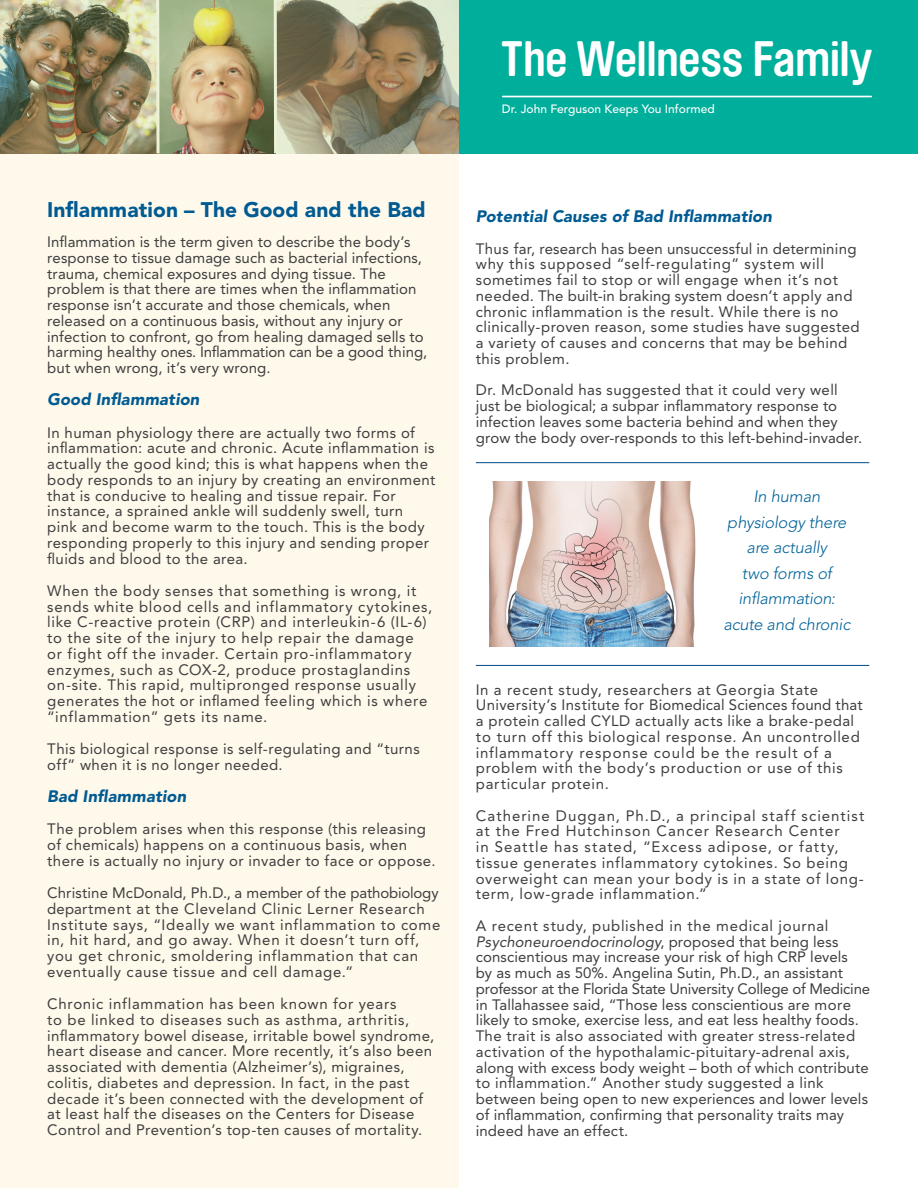
<style>
.page{position:relative;width:918px;height:1188px;background:#fff}
.page>*{position:absolute;margin:0;border:0;box-sizing:border-box;transform-origin:0 0}
.t1{font:700 49.2px "Brauer Neue";letter-spacing:-.01em;color:#fff}
.t2{font:900 21px "Avenir";letter-spacing:.005em;color:#005b93}
.t3{font:italic 300 16.5px/25.5px "Avenir";letter-spacing:-.01em;color:#006399;text-align:center}
.t4{font:italic 900 16.5px "Avenir";letter-spacing:.01em;color:#005b93}
.t5{font:15px/15.8px "Avenir";letter-spacing:.025em;color:#3e3e3f}
.t6{font:15px/15.8px "Avenir";letter-spacing:.045em;color:#3e3e3f}
.t7{font:15px/15.8px "Avenir";letter-spacing:.005em;color:#3e3e3f}
.t8{font:15px/15.8px "Avenir";letter-spacing:.06em;color:#3e3e3f}
.t9{font:500 12px "Avenir";color:#fff}
.s1{font-style:italic}
</style>
<div class="page">
<div style="left:0;top:149px;width:459px;height:1039px;background:#fff9eb"></div>
<hr style="left:476px;top:462px;width:393px;height:1px;background:#004a87">
<hr style="left:476px;top:665px;width:393px;height:1px;background:#004a87">
<div style="left:459px;top:0;width:459px;height:153px;background:#00af9b"></div>
<hr style="left:503px;top:96px;width:368px;height:1px;background:#fff">
<img style="left:0;top:0;width:459px;height:153px">
<img style="left:489px;top:481px;width:207px;height:166px">
<h2 class="t2" style="left:47px;top:197px;width:380px">Inflammation – The Good and the Bad</h2>
<p class="t7" style="left:47px;top:234px;width:382px">Inflammation is the term given to describe the body’s response to tissue damage such as bacterial infections, trauma, chemical exposures and dying tissue. The problem is that there are times when the inflammation response isn’t accurate and those chemicals, when released on a continuous basis, without any injury or infection to confront, go from healing damaged sells to harming healthy ones. Inflammation can be a good thing, but when wrong, it’s very wrong.</p>
<p class="t4" style="left:47px;top:390px;width:154px">Good Inflammation</p>
<p class="t5" style="left:47px;top:425px;width:390px">In human physiology there are actually two forms of inflammation: acute and chronic. Acute inflammation is actually the good kind; this is what happens when the body responds to an injury by creating an environment that is conducive to healing and tissue repair. For instance, a sprained ankle will suddenly swell, turn pink and become warm to the touch. This is the body responding properly to this injury and sending proper fluids and blood to the area.</p>
<p class="t6" style="left:47px;top:583px;width:387px">When the body senses that something is wrong, it sends white blood cells and inflammatory cytokines, like C-reactive protein (CRP) and interleukin-6 (IL-6) to the site of the injury to help repair the damage or fight off the invader. Certain pro-inflammatory enzymes, such as COX-2, produce prostaglandins on-site. This rapid, multipronged response usually generates the hot or inflamed feeling which is where “inflammation” gets its name.</p>
<p class="t5" style="left:47px;top:741px;width:374px">This biological response is self-regulating and “turns off” when it is no longer needed.</p>
<p class="t4" style="left:47px;top:786px;width:141px">Bad Inflammation</p>
<p class="t5" style="left:47px;top:821px;width:390px">The problem arises when this response (this releasing of chemicals) happens on a continuous basis, when there is actually no injury or invader to face or oppose.</p>
<p class="t6" style="left:47px;top:885px;width:395px">Christine McDonald, Ph.D., a member of the pathobiology department at the Cleveland Clinic Lerner Research Institute says, “Ideally we want inflammation to come in, hit hard, and go away. When it doesn’t turn off, you get chronic, smoldering inflammation that can eventually cause tissue and cell damage.”</p>
<p class="t5" style="left:47px;top:996px;width:388px">Chronic inflammation has been known for years<br>to be linked to diseases such as asthma, arthritis, inflammatory bowel disease, irritable bowel syndrome, heart disease and cancer. More recently, it’s also been associated with dementia (Alzheimer’s), migraines, colitis, diabetes and depression. In fact, in the past decade it’s been connected with the development of at least half the diseases on the Centers for Disease Control and Prevention’s top-ten causes of mortality.</p>
<h1 class="t1" style="left:501px;top:31px;width:373px">The Wellness Family</h1>
<p class="t9" style="left:502px;top:102px;width:214px">Dr. John Ferguson Keeps You Informed</p>
<p class="t4" style="left:476px;top:206px;width:298px">Potential Causes of Bad Inflammation</p>
<p class="t5" style="left:476px;top:241px;width:385px">Thus far, research has been unsuccessful in determining why this supposed “self-regulating” system will sometimes fail to stop or will engage when it’s not needed. The built-in braking system doesn’t apply and chronic inflammation is the result. While there is no clinically-proven reason, some studies have suggested a variety of causes and concerns that may be behind this problem.</p>
<p class="t5" style="left:476px;top:382px;width:388px">Dr. McDonald has suggested that it could very well just be biological; a subpar inflammatory response to infection leaves some bacteria behind and when they grow the body over-responds to this left-behind-invader.</p>
<p class="t3" style="left:723px;top:484px;width:128px">In human physiology there are actually<br>two forms of inflammation: acute and chronic</p>
<p class="t6" style="left:476px;top:682px;width:388px">In a recent study, researchers at Georgia State University’s Institute for Biomedical Sciences found that a protein called CYLD actually acts like a brake-pedal to turn off this biological response. An uncontrolled inflammatory response could be the result of a problem with the body’s production or use of this particular protein.</p>
<p class="t8" style="left:476px;top:808px;width:390px">Catherine Duggan, Ph.D., a principal staff scientist at the Fred Hutchinson Cancer Research Center<br>in Seattle has stated, “Excess adipose, or fatty, tissue generates inflammatory cytokines. So being overweight can mean your body is in a state of long&shy;term, low-grade inflammation.”</p>
<p class="t5" style="left:476px;top:918px;width:396px">A recent study, published in the medical journal <span class="s1">Psychoneuroendocrinology</span>, proposed that being less conscientious may increase your risk of high CRP levels<br>by as much as 50%. Angelina Sutin, Ph.D., an assistant professor at the Florida State University College of Medicine in Tallahassee said, “Those less conscientious are more likely to smoke, exercise less, and eat less healthy foods.<br>The trait is also associated with greater stress-related activation of the hypothalamic-pituitary-adrenal axis, along with excess body weight – both of which contribute to inflammation.” Another study suggested a link between being open to new experiences and lower levels of inflammation, confirming that personality traits may indeed have an effect.</p>
</div>
